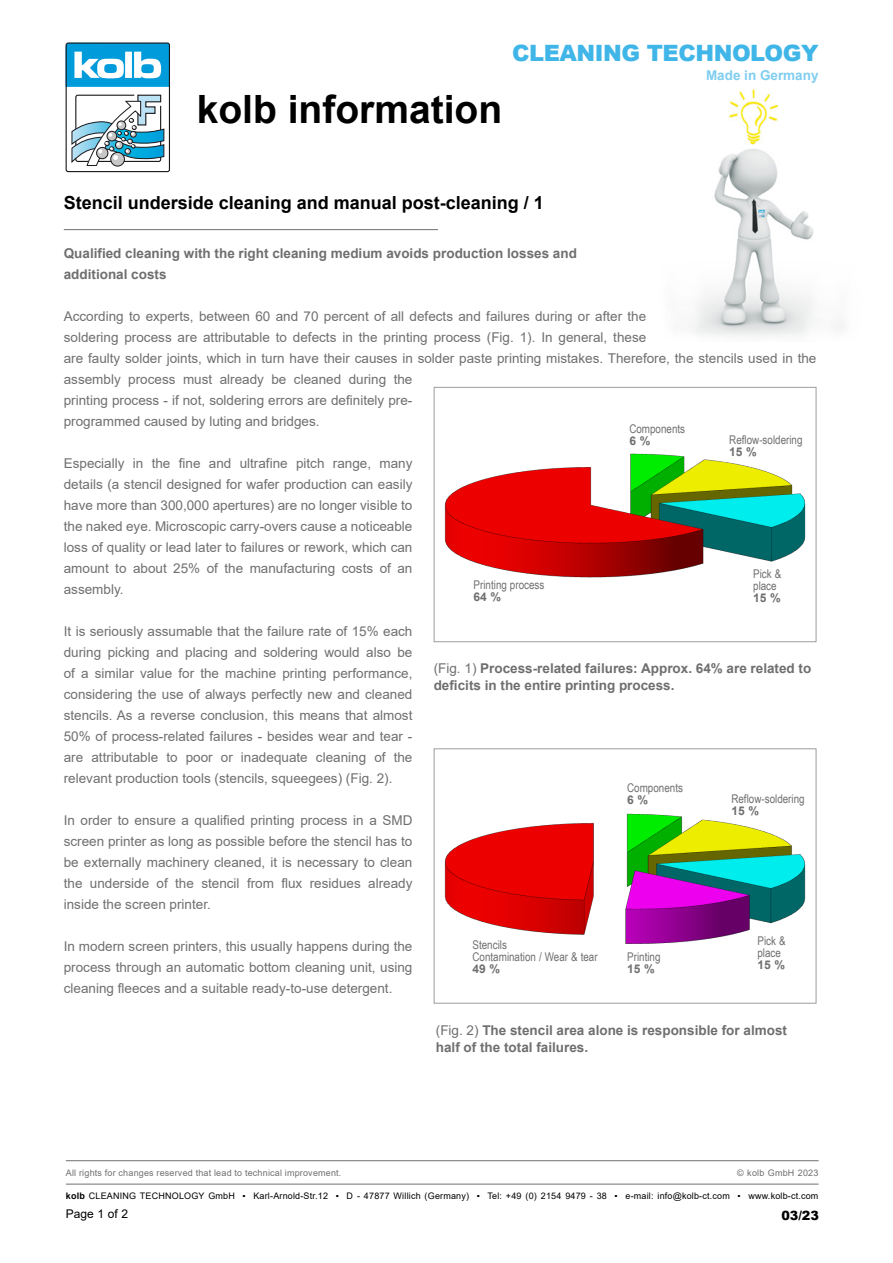
<style>
.page{position:relative;width:893px;height:1263px;background:#fff}
.page>*{position:absolute;margin:0;border:0;box-sizing:border-box;transform-origin:0 0}
.t1{font:700 39px "Arial";color:#000}
.t2{font:900 22.5px "Arial";letter-spacing:-.02em;color:#40b6e8}
.Fließtext_Flatter{font:700 18px "Arial";color:#000}
.Fließtext_Flatter-2{font:13.5px/21px "Arial";color:#706f6f;text-align:justify}
.Fließtext_Flatter-3{font:700 13.5px/17.2px "Arial";color:#706f6f}
.t3{font:700 13.5px "Arial";color:#80cef0}
.t4{font:900 12.75px "Arial";color:#000}
.t5{font:12px/12px "Arial Narrow";color:#706f6f}
.t6{font:12px "Arial";color:#000}
.Hinweiszeile{font:9px "Arial";letter-spacing:.02em;color:#000}
.Hinweiszeile-2{font:9px "Arial";letter-spacing:.02em;color:#706f6f}
.s1{font-family:"Arial";font-weight:700}
.s2{font-weight:400}
.s3{font-weight:700}
</style>
<div class="page">
<img style="left:692px;top:89px;width:151px;height:247px">
<div style="left:66px;top:43px;width:104px;height:129px;border:1px solid #1a181c;border-radius:2px"></div>
<svg style="left:66px;top:43px;width:103px;height:44px"></svg>
<svg style="left:71px;top:94px;width:94px;height:73px"></svg>
<img style="left:444px;top:453px;width:362px;height:125px">
<div style="left:434px;top:387px;width:382px;height:255px;border:1px solid #9d9d9c"></div>
<img style="left:444px;top:813px;width:362px;height:131px">
<div style="left:434px;top:748px;width:382px;height:255px;border:1px solid #9d9d9c"></div>
<hr style="left:66px;top:1184px;width:753px;height:1px;background:#706f6f">
<hr style="left:66px;top:1160px;width:753px;height:1px;background:#706f6f">
<hr style="left:64px;top:229px;width:374px;height:1px;background:#706f6f">
<h1 class="t1" style="left:197px;top:82px;width:307px">kolb information</h1>
<h2 class="t2" style="left:512px;top:36px;width:308px">CLEANING TECHNOLOGY</h2>
<p class="t3" style="left:706px;top:66px;width:114px">Made in Germany</p>
<p class="Fließtext_Flatter" style="left:64px;top:190px;width:482px">Stencil underside cleaning and manual post-cleaning / 1</p>
<p class="Fließtext_Flatter-3" style="left:64px;top:243px;width:515px;line-height:21px">Qualified cleaning with the right cleaning medium avoids production losses and additional costs</p>
<p class="Fließtext_Flatter-2" style="left:64px;top:306px;width:754px;text-align:left">According to experts, between 60 and 70 percent of all defects and failures during or after the<br>soldering process are attributable to defects in the printing process (Fig. 1). In general, these<br>are faulty solder joints, which in turn have their causes in solder paste printing mistakes. Therefore, the stencils used in the assembly process must already be cleaned during the<br>printing process - if not, soldering errors are definitely pre-<br>programmed caused by luting and bridges.</p>
<p class="Fließtext_Flatter-2" style="left:64px;top:453px;width:350px">Especially in the fine and ultrafine pitch range, many details (a stencil designed for wafer production can easily have more than 300,000 apertures) are no longer visible to the naked eye. Microscopic carry-overs cause a noticeable loss of quality or lead later to failures or rework, which can amount to about 25% of the manufacturing costs of an assembly.</p>
<p class="Fließtext_Flatter-2" style="left:64px;top:621px;width:350px">It is seriously assumable that the failure rate of 15% each during picking and placing and soldering would also be of a similar value for the machine printing performance, considering the use of always perfectly new and cleaned stencils. As a reverse conclusion, this means that almost 50% of process-related failures - besides wear and tear - are attributable to poor or inadequate cleaning of the relevant production tools (stencils, squeegees) (Fig. 2).</p>
<p class="Fließtext_Flatter-2" style="left:64px;top:810px;width:350px">In order to ensure a qualified printing process in a SMD screen printer as long as possible before the stencil has to be externally machinery cleaned, it is necessary to clean the underside of the stencil from flux residues already inside the screen printer.</p>
<p class="Fließtext_Flatter-2" style="left:64px;top:936px;width:350px">In modern screen printers, this usually happens during the process through an automatic bottom cleaning unit, using cleaning fleeces and a suitable ready-to-use detergent.</p>
<p class="t5" style="left:629px;top:423px;width:57px">Components<br><span class="s1">6 %</span></p>
<p class="t5" style="left:729px;top:433px;width:75px">Reflow-soldering<br><span class="s1">15 %</span></p>
<p class="t5" style="left:474px;top:578px;width:72px">Printing process<br><span class="s1">64 %</span></p>
<p class="t5" style="left:753px;top:567px;width:30px">Pick &amp; place<br><span class="s1">15 %</span></p>
<p class="Fließtext_Flatter-3" style="left:434px;top:660px;width:379px"><span class="s2">(Fig. 1)</span> Process-related failures: Approx. 64% are related to deficits in the entire printing process.</p>
<p class="t5" style="left:627px;top:781px;width:57px">Components<br><span class="s1">6 %</span></p>
<p class="t5" style="left:731px;top:792px;width:75px">Reflow-soldering<br><span class="s1">15 %</span></p>
<p class="t5" style="left:757px;top:935px;width:30px">Pick &amp; place<br><span class="s1">15 %</span></p>
<p class="t5" style="left:472px;top:938px;width:36px">Stencils</p>
<p class="t5" style="left:472px;top:950px;width:127px">Contamination / Wear &amp; tear<br><span class="s1">49 %</span></p>
<p class="t5" style="left:627px;top:950px;width:35px">Printing<br><span class="s1">15 %</span></p>
<p class="Fließtext_Flatter-3" style="left:436px;top:1021px;width:353px"><span class="s2">(Fig. 2)</span> The stencil area alone is responsible for almost half of the total failures.</p>
<p class="Hinweiszeile-2" style="left:66px;top:1166px;width:277px">All rights for changes reserved that lead to technical improvement.</p>
<p class="Hinweiszeile-2" style="left:737px;top:1166px;width:83px">© kolb GmbH 2023</p>
<p class="Hinweiszeile" style="left:66px;top:1190px;width:754px"><span class="s3">kolb</span> CLEANING TECHNOLOGY GmbH ▪ Karl-Arnold-Str.12 ▪ D - 47877 Willich (Germany) ▪ Tel: +49 (0) 2154 9479 - 38 ▪ e-mail: info@kolb-ct.com ▪ www.kolb-ct.com</p>
<p class="t6" style="left:66px;top:1206px;width:64px">Page 1 of 2</p>
<p class="t4" style="left:781px;top:1206px;width:39px">03/23</p>
</div>
